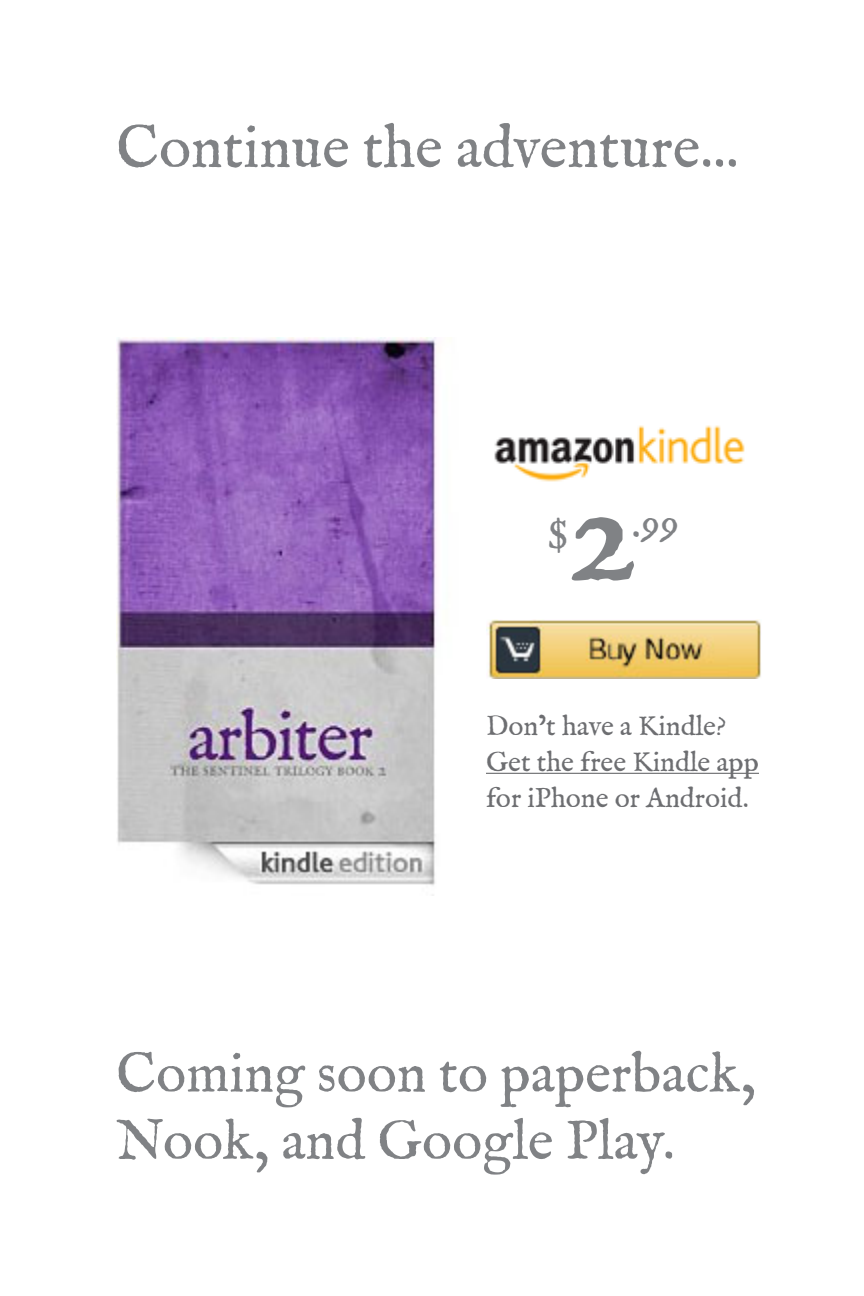
<style>
.page{position:relative;width:864px;height:1296px;background:#fff}
.page>*{position:absolute;margin:0;border:0;box-sizing:border-box;transform-origin:0 0}
.t1{font:160px "IM FELL English Roman";color:#808285}
.t2{font:60px "IM FELL English Roman";color:#808285}
.t3{font:56px/67.2px "IM FELL English Roman";color:#808285}
.t4{font:44px "IM FELL English Roman";color:#808285}
.t5{font:40px "IM FELL English Roman";color:#808285}
.t6{font:28px/36px "IM FELL English Roman";color:#6d6e71}
</style>
<div class="page">
<img style="left:494px;top:425px;width:251px;height:57px">
<img style="left:116px;top:338px;width:320px;height:558px">
<hr style="left:486px;top:773px;width:273px;height:1px;background:#6d6e71">
<img style="left:486px;top:620px;width:275px;height:58px">
<h2 class="t2" style="left:116px;top:113px;width:624px">Continue the adventure...</h2>
<h3 class="t5" style="left:547px;top:513px;width:24px">$</h3>
<h1 class="t1" style="left:565px;top:434px;width:77px">2</h1>
<h3 class="t4" style="left:632px;top:497px;width:49px">.99</h3>
<p class="t6" style="left:486px;top:709px;width:275px">Don’t have a Kindle?<br>Get the free Kindle app for iPhone or Android.</p>
<h3 class="t3" style="left:116px;top:1041px;width:641px">Coming soon to paperback,<br>Nook, and Google Play.</h3>
</div>
